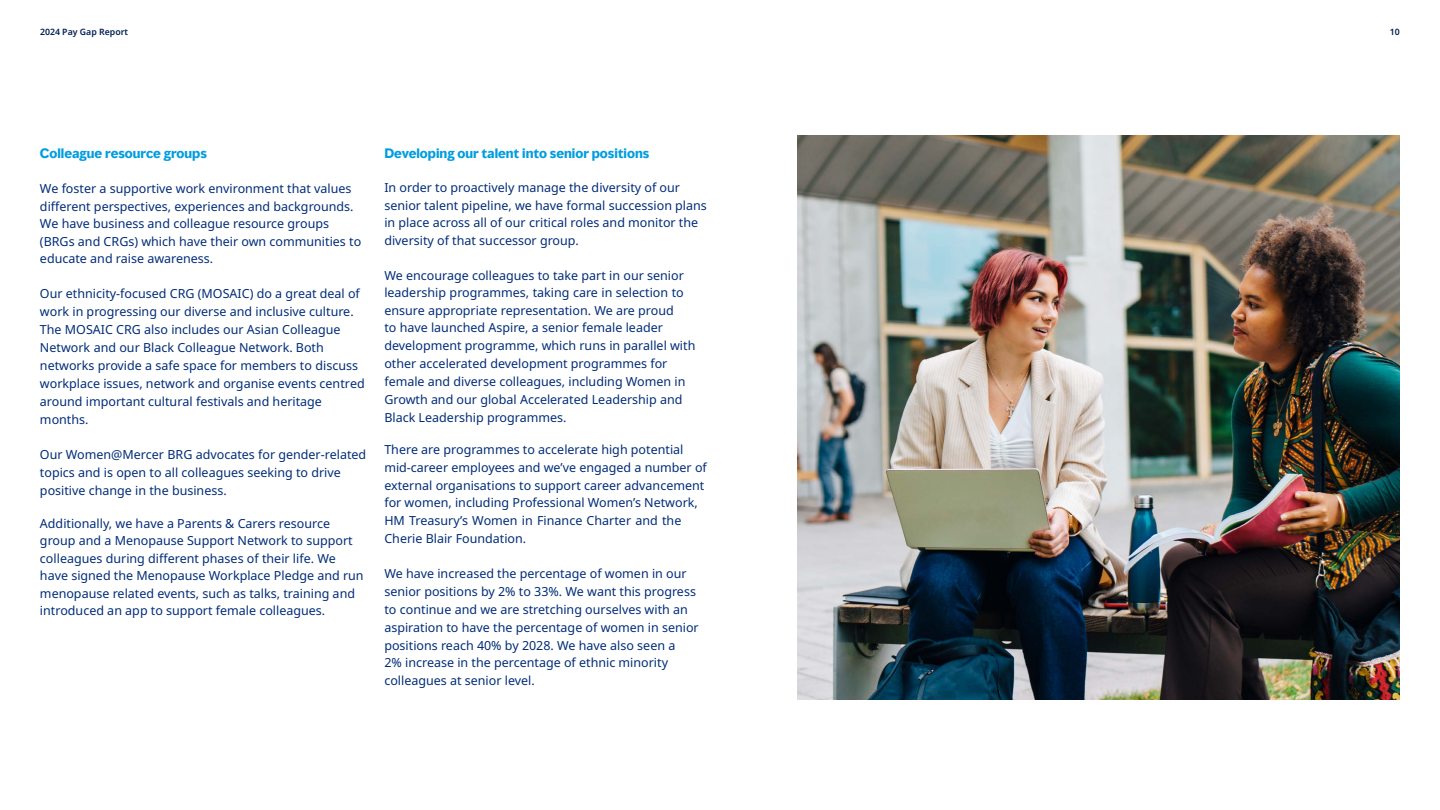
<style>
.page{position:relative;width:1440px;height:810px;background:#fff}
.page>*{position:absolute;margin:0;border:0;box-sizing:border-box;transform-origin:0 0}
.Body{font:12.5px/17.8px "Noto Sans";color:#002c77}
.Body-2{font:700 12.5px "MMC Display";color:#009de0}
.t1{font:600 8.75px "Noto Sans";color:#001f52}
</style>
<div class="page">
<img style="left:798px;top:135px;width:602px;height:565px">
<p class="t1" style="left:40px;top:26px;width:90px">2024 Pay Gap Report</p>
<p class="t1" style="left:1390px;top:26px;width:12px">10</p>
<p class="Body-2" style="left:40px;top:145px;width:168px">Colleague resource groups</p>
<p class="Body" style="left:40px;top:180px;width:323px">We foster a supportive work environment that values different perspectives, experiences and backgrounds.<br>We have business and colleague resource groups (BRGs and CRGs) which have their own communities to educate and raise awareness.</p>
<p class="Body" style="left:40px;top:285px;width:326px">Our ethnicity-focused CRG (MOSAIC) do a great deal of work in progressing our diverse and inclusive culture.<br>The MOSAIC CRG also includes our Asian Colleague Network and our Black Colleague Network. Both networks provide a safe space for members to discuss workplace issues, network and organise events centred around important cultural festivals and heritage months.</p>
<p class="Body" style="left:40px;top:445px;width:328px;line-height:18.2px">Our Women@Mercer BRG advocates for gender-related topics and is open to all colleagues seeking to drive positive change in the business.</p>
<p class="Body" style="left:40px;top:515px;width:325px">Additionally, we have a Parents &amp; Carers resource group and a Menopause Support Network to support colleagues during different phases of their life. We have signed the Menopause Workplace Pledge and run menopause related events, such as talks, training and introduced an app to support female colleagues.</p>
<p class="Body-2" style="left:384px;top:145px;width:266px">Developing our talent into senior positions</p>
<p class="Body" style="left:384px;top:180px;width:324px">In order to proactively manage the diversity of our senior talent pipeline, we have formal succession plans in place across all of our critical roles and monitor the diversity of that successor group.</p>
<p class="Body" style="left:384px;top:267px;width:313px">We encourage colleagues to take part in our senior leadership programmes, taking care in selection to ensure appropriate representation. We are proud<br>to have launched Aspire, a senior female leader development programme, which runs in parallel with other accelerated development programmes for female and diverse colleagues, including Women in Growth and our global Accelerated Leadership and Black Leadership programmes.</p>
<p class="Body" style="left:384px;top:441px;width:324px">There are programmes to accelerate high potential mid-career employees and we’ve engaged a number of external organisations to support career advancement for women, including Professional Women’s Network, HM Treasury’s Women in Finance Charter and the Cherie Blair Foundation.</p>
<p class="Body" style="left:384px;top:565px;width:316px">We have increased the percentage of women in our senior positions by 2% to 33%. We want this progress to continue and we are stretching ourselves with an aspiration to have the percentage of women in senior positions reach 40% by 2028. We have also seen a<br>2% increase in the percentage of ethnic minority colleagues at senior level.</p>
</div>
